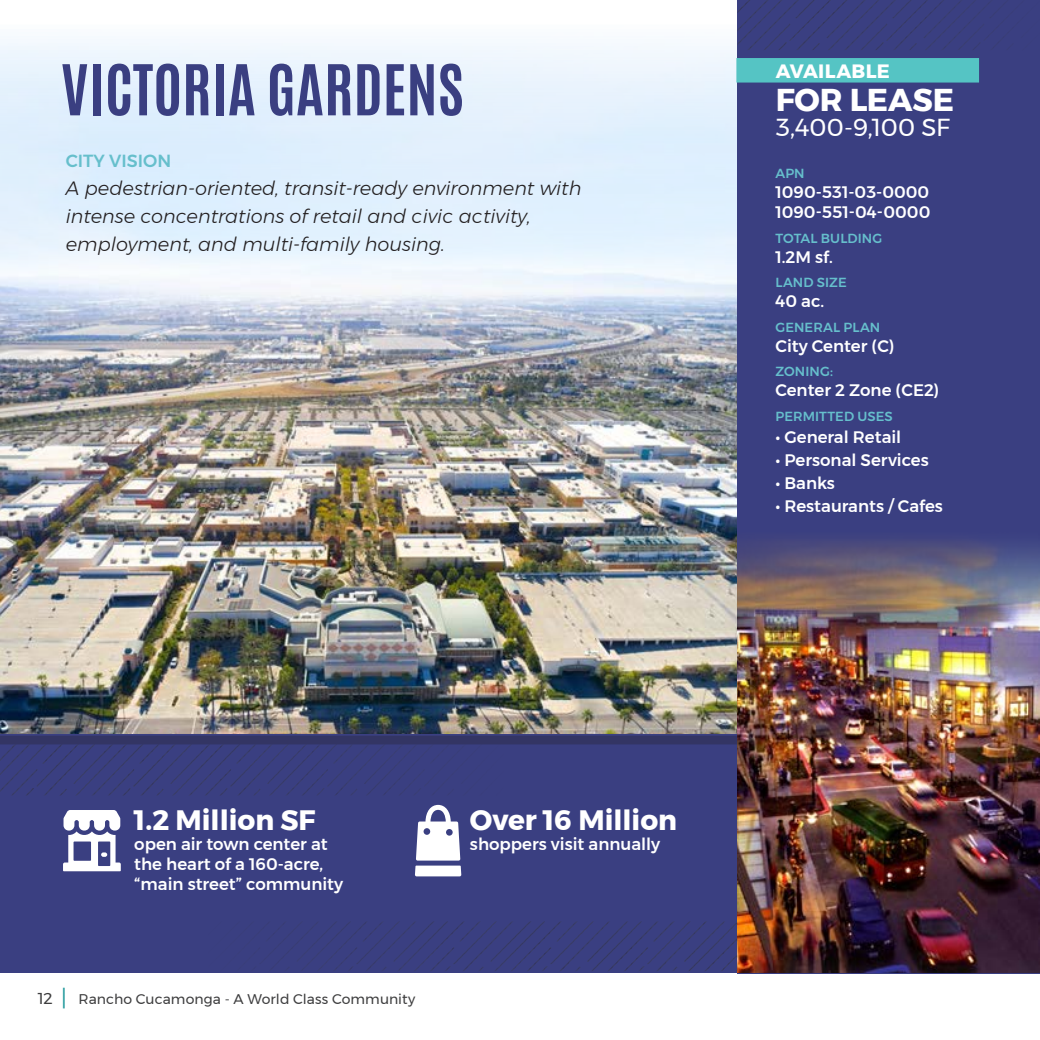
<style>
.page{position:relative;width:1040px;height:1040px;background:#fff}
.page>*{position:absolute;margin:0;border:0;box-sizing:border-box;transform-origin:0 0}
.t1{font:700 59.5px "Antonio";color:#3a3f81}
.t2{font:700 31.5px "Montserrat";color:#fff}
.t3{font:700 28px "Montserrat";color:#fff}
.t4{font:24.5px "Montserrat";letter-spacing:-.015em;color:#fff}
.t5{font:italic 300 19.25px "Montserrat";color:#231f20}
.t6{font:700 19.25px "Montserrat";letter-spacing:.015em;color:#fff}
.Sub_Title_Teal{font:500 17.5px "Montserrat";color:#66bfcc}
.Sub_Title{font:500 16.62px "Montserrat";color:#fff}
.t7{font:14px "Montserrat";letter-spacing:.005em;color:#3e3e3f}
.Sub_Title-2{font:500 13.12px "Montserrat";letter-spacing:.01em;color:#66bfcc}
.s1{font-size:15.75px}
.s2{font-weight:500;font-size:22.05px;color:#23999c}
</style>
<div class="page">
<img style="left:0;top:39px;width:737px;height:695px">
<div style="left:0;top:734px;width:743px;height:238px;background:#3a3f81"></div>
<div style="left:737px;top:0;width:303px;height:973px;background:#3a3f81"></div>
<img style="left:737px;top:541px;width:303px;height:431px">
<svg style="left:415px;top:805px;width:46px;height:71px"></svg>
<svg style="left:63px;top:810px;width:58px;height:61px"></svg>
<div style="left:0;top:735px;width:737px;height:9px;background:#333564"></div>
<div style="left:736px;top:58px;width:243px;height:25px;background:#55c4c4"></div>
<img style="left:0;top:744px;width:504px;height:51px">
<img style="left:283px;top:921px;width:454px;height:50px">
<img style="left:737px;top:0;width:257px;height:50px">
<p class="t1" style="left:61px;top:45px;width:404px">VICTORIA GARDENS</p>
<p class="Sub_Title_Teal" style="left:66px;top:147px;width:107px">CITY VISION</p>
<p class="t5" style="left:66px;top:174px;width:517px">A pedestrian-oriented, transit-ready environment with</p>
<p class="t5" style="left:66px;top:202px;width:466px">intense concentrations of retail and civic activity,</p>
<p class="t5" style="left:66px;top:230px;width:380px">employment, and multi-family housing.</p>
<p class="t6" style="left:775px;top:56px;width:115px">AVAILABLE</p>
<p class="t2" style="left:775px;top:75px;width:180px">FOR LEASE</p>
<p class="t4" style="left:775px;top:108px;width:176px">3,400-9,100 SF</p>
<p class="Sub_Title-2" style="left:775px;top:163px;width:31px">APN</p>
<p class="Sub_Title" style="left:775px;top:179px;width:155px">1090-531-03-0000</p>
<p class="Sub_Title" style="left:775px;top:199px;width:156px">1090-551-04-0000</p>
<p class="Sub_Title-2" style="left:775px;top:228px;width:108px">TOTAL BULDING</p>
<p class="Sub_Title" style="left:775px;top:244px;width:59px">1.2M sf.</p>
<p class="Sub_Title-2" style="left:775px;top:272px;width:73px">LAND SIZE</p>
<p class="Sub_Title" style="left:775px;top:288px;width:50px">40 ac.</p>
<p class="Sub_Title-2" style="left:775px;top:317px;width:106px">GENERAL PLAN</p>
<p class="Sub_Title" style="left:775px;top:333px;width:120px">City Center (C)</p>
<p class="Sub_Title-2" style="left:775px;top:361px;width:59px">ZONING:</p>
<p class="Sub_Title" style="left:775px;top:377px;width:165px">Center 2 Zone (CE2)</p>
<p class="Sub_Title-2" style="left:775px;top:406px;width:119px">PERMITTED USES</p>
<p class="Sub_Title" style="left:775px;top:424px;width:127px">• General Retail</p>
<p class="Sub_Title" style="left:775px;top:447px;width:155px">• Personal Services</p>
<p class="Sub_Title" style="left:775px;top:470px;width:61px">• Banks</p>
<p class="Sub_Title" style="left:775px;top:493px;width:169px">• Restaurants / Cafes</p>
<p class="t3" style="left:134px;top:797px;width:183px">1.2 Million SF</p>
<p class="Sub_Title" style="left:134px;top:831px;width:195px">open air town center at</p>
<p class="Sub_Title" style="left:134px;top:851px;width:191px">the heart of a 160-acre,</p>
<p class="Sub_Title" style="left:134px;top:871px;width:210px">“main street” community</p>
<p class="t7" style="left:38px;top:988px;width:379px"><span class="s1">12</span> <span class="s2">|</span> Rancho Cucamonga - A World Class Community</p>
<p class="t3" style="left:470px;top:797px;width:209px">Over 16 Million</p>
<p class="Sub_Title" style="left:470px;top:831px;width:192px">shoppers visit annually</p>
</div>
